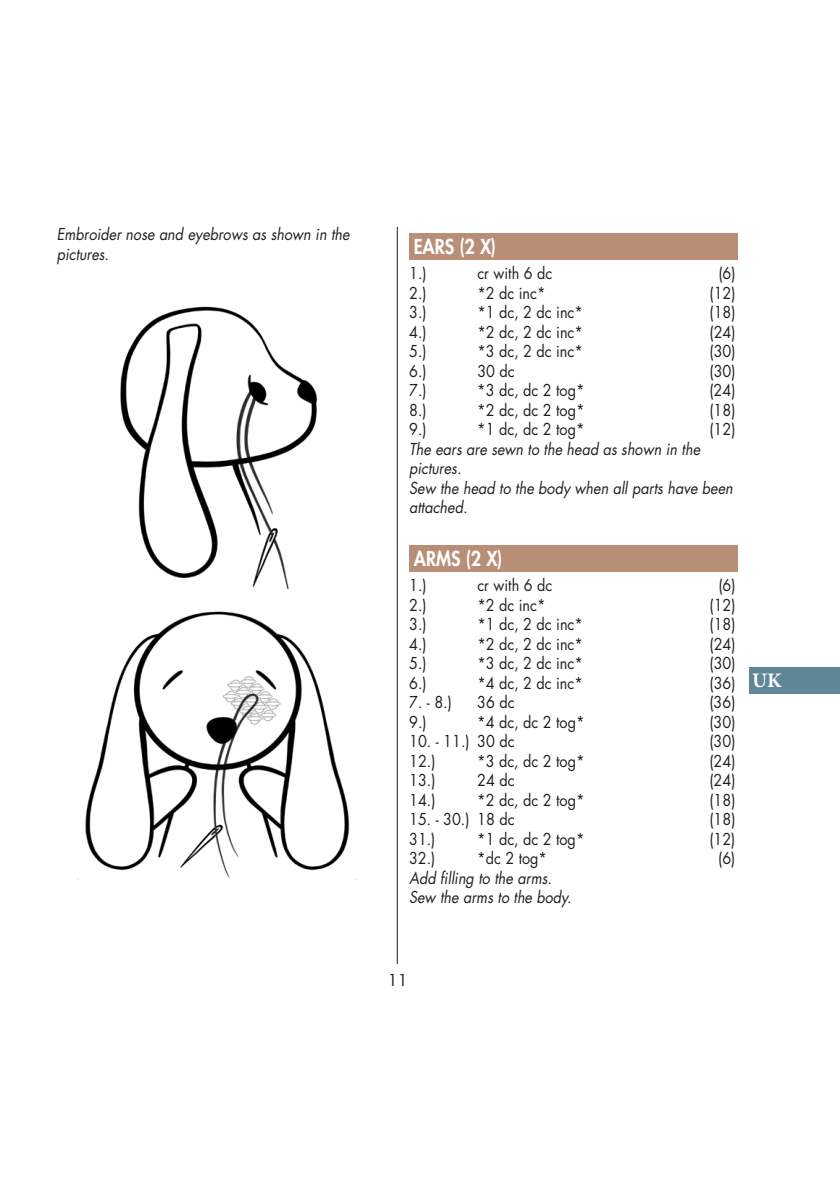
<style>
.page{position:relative;width:840px;height:1191px;background:#fff}
.page>*{position:absolute;margin:0;border:0;box-sizing:border-box;transform-origin:0 0}
.t1{font:700 20.6px "Minion Pro";color:#fff}
.t2{font:800 20px "Futura Std";color:#fff;scale:.9 1}
.t3{font:16px "Futura Std";color:#231f20;scale:.9 1}
.t4{font:italic 16px/19.6px "Futura Std";color:#231f20;scale:.9 1}
.t5{font:16px "Futura Std";color:#231f20}
</style>
<div class="page">
<div style="left:748px;top:666px;width:91px;height:27px;background:#5f8798"></div>
<hr style="left:397px;top:227px;width:1px;height:737px;background:#231f20">
<div style="left:409px;top:233px;width:328px;height:26px;background:#b88e76"></div>
<div style="left:409px;top:545px;width:328px;height:26px;background:#b88e76"></div>
<img style="left:77px;top:611px;width:280px;height:269px">
<img style="left:120px;top:306px;width:197px;height:282px">
<p class="t4" style="left:57px;top:224px;width:327px">Embroider nose and eyebrows as shown in the pictures.</p>
<p class="t2" style="left:413px;top:234px;width:93px">EARS (2 X)</p>
<p class="t3" style="left:409px;top:263px;width:21px">1.)</p>
<p class="t3" style="left:477px;top:263px;width:85px">cr with 6 dc</p>
<p class="t3" style="left:718px;top:263px;width:21px">(6)</p>
<p class="t3" style="left:409px;top:282px;width:21px">2.)</p>
<p class="t3" style="left:477px;top:282px;width:77px">*2 dc inc*</p>
<p class="t3" style="left:709px;top:282px;width:30px">(12)</p>
<p class="t3" style="left:409px;top:302px;width:21px">3.)</p>
<p class="t3" style="left:477px;top:302px;width:119px">*1 dc, 2 dc inc*</p>
<p class="t3" style="left:709px;top:302px;width:30px">(18)</p>
<p class="t3" style="left:409px;top:321px;width:21px">4.)</p>
<p class="t3" style="left:477px;top:321px;width:119px">*2 dc, 2 dc inc*</p>
<p class="t3" style="left:709px;top:321px;width:30px">(24)</p>
<p class="t3" style="left:409px;top:341px;width:21px">5.)</p>
<p class="t3" style="left:477px;top:341px;width:119px">*3 dc, 2 dc inc*</p>
<p class="t3" style="left:709px;top:341px;width:30px">(30)</p>
<p class="t3" style="left:409px;top:360px;width:21px">6.)</p>
<p class="t3" style="left:477px;top:360px;width:43px">30 dc</p>
<p class="t3" style="left:709px;top:360px;width:30px">(30)</p>
<p class="t3" style="left:409px;top:380px;width:21px">7.)</p>
<p class="t3" style="left:477px;top:380px;width:121px">*3 dc, dc 2 tog*</p>
<p class="t3" style="left:709px;top:380px;width:30px">(24)</p>
<p class="t3" style="left:409px;top:399px;width:21px">8.)</p>
<p class="t3" style="left:477px;top:399px;width:121px">*2 dc, dc 2 tog*</p>
<p class="t3" style="left:709px;top:399px;width:30px">(18)</p>
<p class="t3" style="left:409px;top:419px;width:21px">9.)</p>
<p class="t3" style="left:477px;top:419px;width:121px">*1 dc, dc 2 tog*</p>
<p class="t3" style="left:709px;top:419px;width:30px">(12)</p>
<p class="t4" style="left:409px;top:439px;width:361px">The ears are sewn to the head as shown in the pictures.<br>Sew the head to the body when all parts have been attached.</p>
<p class="t2" style="left:413px;top:546px;width:100px">ARMS (2 X)</p>
<p class="t3" style="left:409px;top:575px;width:21px">1.)</p>
<p class="t3" style="left:477px;top:575px;width:85px">cr with 6 dc</p>
<p class="t3" style="left:718px;top:575px;width:21px">(6)</p>
<p class="t3" style="left:409px;top:594px;width:21px">2.)</p>
<p class="t3" style="left:477px;top:594px;width:77px">*2 dc inc*</p>
<p class="t3" style="left:709px;top:594px;width:30px">(12)</p>
<p class="t3" style="left:409px;top:614px;width:21px">3.)</p>
<p class="t3" style="left:477px;top:614px;width:119px">*1 dc, 2 dc inc*</p>
<p class="t3" style="left:709px;top:614px;width:30px">(18)</p>
<p class="t3" style="left:409px;top:633px;width:21px">4.)</p>
<p class="t3" style="left:477px;top:633px;width:119px">*2 dc, 2 dc inc*</p>
<p class="t3" style="left:709px;top:633px;width:30px">(24)</p>
<p class="t3" style="left:409px;top:653px;width:21px">5.)</p>
<p class="t3" style="left:477px;top:653px;width:119px">*3 dc, 2 dc inc*</p>
<p class="t3" style="left:709px;top:653px;width:30px">(30)</p>
<p class="t3" style="left:409px;top:672px;width:21px">6.)</p>
<p class="t3" style="left:477px;top:672px;width:119px">*4 dc, 2 dc inc*</p>
<p class="t3" style="left:709px;top:672px;width:30px">(36)</p>
<p class="t3" style="left:409px;top:692px;width:49px">7. - 8.)</p>
<p class="t3" style="left:477px;top:692px;width:43px">36 dc</p>
<p class="t3" style="left:709px;top:692px;width:30px">(36)</p>
<p class="t3" style="left:409px;top:711px;width:21px">9.)</p>
<p class="t3" style="left:477px;top:711px;width:121px">*4 dc, dc 2 tog*</p>
<p class="t3" style="left:709px;top:711px;width:30px">(30)</p>
<p class="t3" style="left:409px;top:731px;width:119px">10. - 11.) 30 dc</p>
<p class="t3" style="left:709px;top:731px;width:30px">(30)</p>
<p class="t3" style="left:409px;top:750px;width:31px">12.)</p>
<p class="t3" style="left:477px;top:750px;width:121px">*3 dc, dc 2 tog*</p>
<p class="t3" style="left:709px;top:750px;width:30px">(24)</p>
<p class="t3" style="left:409px;top:770px;width:31px">13.)</p>
<p class="t3" style="left:477px;top:770px;width:43px">24 dc</p>
<p class="t3" style="left:709px;top:770px;width:30px">(24)</p>
<p class="t3" style="left:409px;top:789px;width:31px">14.)</p>
<p class="t3" style="left:477px;top:789px;width:121px">*2 dc, dc 2 tog*</p>
<p class="t3" style="left:709px;top:789px;width:30px">(18)</p>
<p class="t3" style="left:409px;top:809px;width:119px">15. - 30.) 18 dc</p>
<p class="t3" style="left:709px;top:809px;width:30px">(18)</p>
<p class="t3" style="left:409px;top:828px;width:31px">31.)</p>
<p class="t3" style="left:477px;top:828px;width:121px">*1 dc, dc 2 tog*</p>
<p class="t3" style="left:709px;top:828px;width:30px">(12)</p>
<p class="t3" style="left:409px;top:848px;width:31px">32.)</p>
<p class="t3" style="left:477px;top:848px;width:79px">*dc 2 tog*</p>
<p class="t3" style="left:717px;top:848px;width:21px">(6)</p>
<p class="t4" style="left:409px;top:868px;width:182px">Add filling to the arms.<br>Sew the arms to the body.</p>
<p class="t1" style="left:751px;top:666px;width:31px">UK</p>
<p class="t5" style="left:387px;top:969px;width:21px">11</p>
</div>
